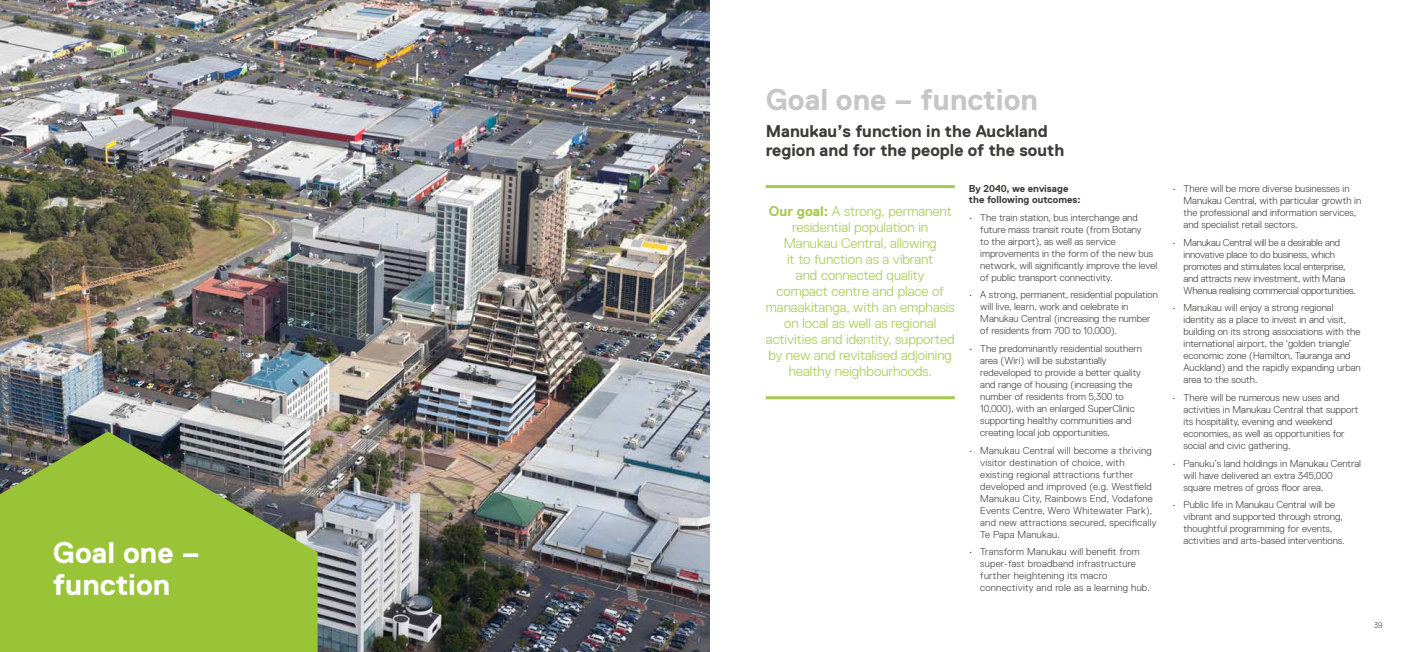
<style>
.page{position:relative;width:1418px;height:652px;background:#fff}
.page>*{position:absolute;margin:0;border:0;box-sizing:border-box;transform-origin:0 0}
.t1{font:700 30px "Replica Pro";color:#c6c6c6}
.t2{font:700 30px/32px "Replica Pro";color:#fff}
.t3{font:700 17px/19px "Replica Pro";color:#3c3c3b}
.t4{font:300 14px/16px "Replica Pro";color:#a6c94d;text-align:center}
.t5{font:300 10px/12px "Replica Pro";color:#3c3c3b}
.t6{font:300 10px/12px "Replica Pro";letter-spacing:.02em;color:#3c3c3b}
.t7{font:300 10px/12px "Replica Pro";letter-spacing:-.02em;color:#3c3c3b}
.t8{font:700 10px/11px "Replica Pro";color:#3c3c3b}
.t9{font:300 8px "Replica Pro";color:#3c3c3b}
.s1{font-weight:700}
</style>
<div class="page">
<hr style="left:765px;top:185px;width:189px;height:3px;background:#a6c94d">
<hr style="left:765px;top:396px;width:189px;height:3px;background:#a6c94d">
<img style="left:0;top:0;width:709px;height:652px">
<svg style="left:0;top:431px;width:317px;height:221px;background:#8faf43"></svg>
<h1 class="t2" style="left:53px;top:537px;width:148px">Goal one – function</h1>
<h1 class="t1" style="left:765px;top:83px;width:274px">Goal one – function</h1>
<h2 class="t3" style="left:765px;top:122px;width:300px">Manukau’s function in the Auckland region and for the people of the south</h2>
<p class="t8" style="left:969px;top:183px;width:113px">By 2040, we envisage the following outcomes:</p>
<p class="t5" style="left:980px;top:211px;width:178px;text-indent:-11px">• The train station, bus interchange and future mass transit route (from Botany<br>to the airport), as well as service improvements in the form of the new bus network, will significantly improve the level of public transport connectivity.</p>
<p class="t5" style="left:980px;top:289px;width:179px;text-indent:-11px">• A strong, permanent, residential population will live, learn, work and celebrate in Manukau Central (increasing the number of residents from 700 to 10,000).</p>
<p class="t5" style="left:980px;top:343px;width:163px;text-indent:-11px">• The predominantly residential southern area (Wiri) will be substantially redeveloped to provide a better quality and range of housing (increasing the number of residents from 5,300 to 10,000), with an enlarged SuperClinic supporting healthy communities and creating local job opportunities.</p>
<p class="t6" style="left:980px;top:444px;width:178px;text-indent:-11px">• Manukau Central will become a thriving visitor destination of choice, with existing regional attractions further developed and improved (e.g. Westfield Manukau City, Rainbows End, Vodafone Events Centre, Wero Whitewater Park), and new attractions secured, specifically Te Papa Manukau.</p>
<p class="t6" style="left:980px;top:546px;width:171px;text-indent:-11px">• Transform Manukau will benefit from super-fast broadband infrastructure further heightening its macro connectivity and role as a learning hub.</p>
<p class="t4" style="left:766px;top:204px;width:190px"><span class="s1">Our goal:</span> A strong, permanent residential population in<br>Manukau Central, allowing<br>it to function as a vibrant<br>and connected quality<br>compact centre and place of manaakitanga, with an emphasis on local as well as regional activities and identity, supported by new and revitalised adjoining healthy neighbourhoods.</p>
<p class="t5" style="left:1183px;top:183px;width:179px;text-indent:-11px">• There will be more diverse businesses in Manukau Central, with particular growth in the professional and information services, and specialist retail sectors.</p>
<p class="t7" style="left:1183px;top:236px;width:173px;text-indent:-11px">• Manukau Central will be a desirable and innovative place to do business, which promotes and stimulates local enterprise, and attracts new investment, with Mana Whenua realising commercial opportunities.</p>
<p class="t5" style="left:1183px;top:302px;width:179px;text-indent:-11px">• Manukau will enjoy a strong regional identity as a place to invest in and visit, building on its strong associations with the international airport, the ‘golden triangle’ economic zone (Hamilton, Tauranga and Auckland) and the rapidly expanding urban area to the south.</p>
<p class="t5" style="left:1183px;top:392px;width:176px;text-indent:-11px">• There will be numerous new uses and activities in Manukau Central that support its hospitality, evening and weekend economies, as well as opportunities for social and civic gathering.</p>
<p class="t5" style="left:1183px;top:457px;width:179px;text-indent:-11px">• Panuku’s land holdings in Manukau Central will have delivered an extra 345,000 square metres of gross floor area.</p>
<p class="t5" style="left:1183px;top:499px;width:162px;text-indent:-11px">• Public life in Manukau Central will be vibrant and supported through strong, thoughtful programming for events, activities and arts-based interventions.</p>
<p class="t9" style="left:1373px;top:621px;width:10px">39</p>
</div>
